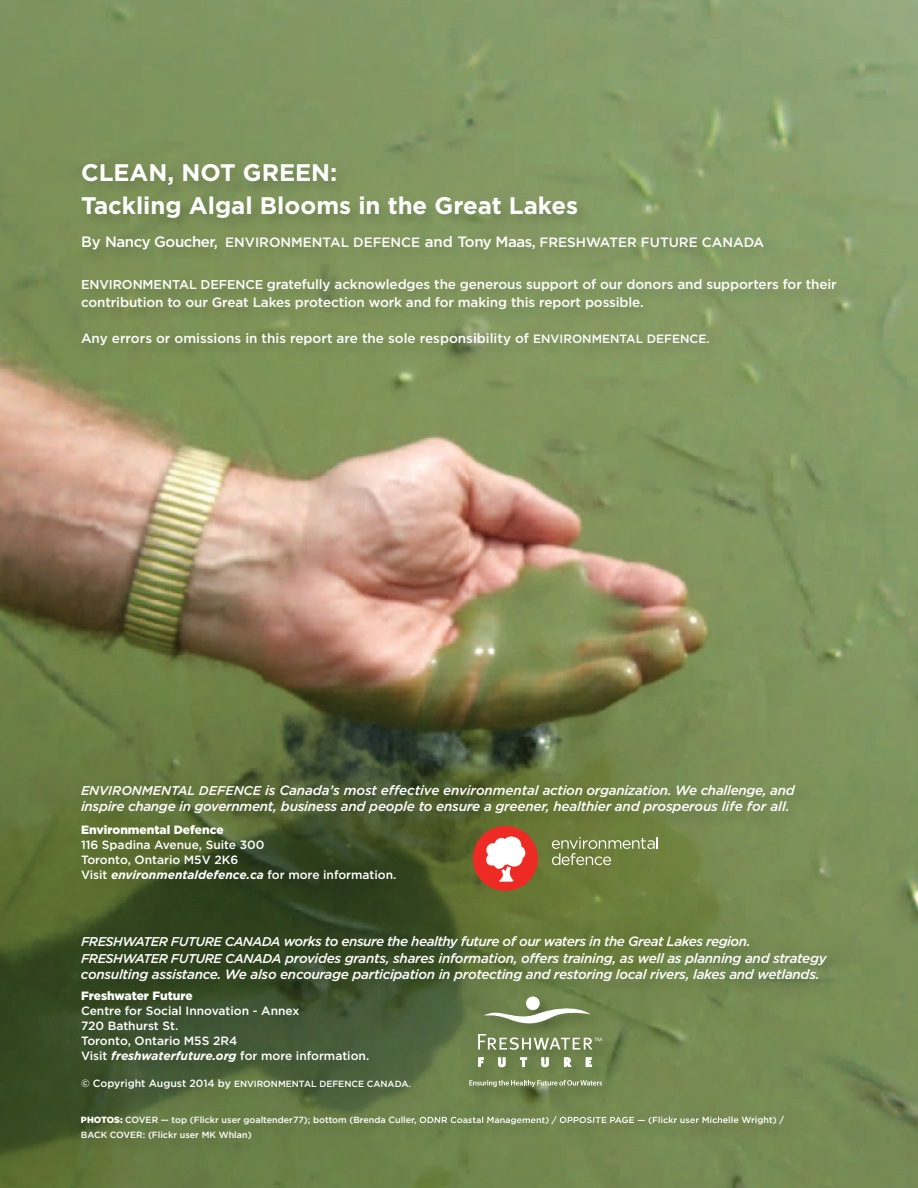
<style>
.page{position:relative;width:918px;height:1188px;background:#fff}
.page>*{position:absolute;margin:0;border:0;box-sizing:border-box;transform-origin:0 0}
.t1{font:700 24px/33px "Gotham";color:#fff}
.t2{font:italic 500 13.5px/16.5px "Gotham";letter-spacing:-.025em;color:#fff}
.t3{font:500 13.5px/18px "Gotham";letter-spacing:-.01em;color:#fff}
.t4{font:500 12px/15px "Gotham";color:#fff}
.t5{font:900 12px "Gotham";color:#fff}
.t6{font:500 9px/15px "Gotham";color:#fff}
.s1{font-size:15px}
.s2{font-size:12.75px}
.s3{font-size:12px}
.s4{font-weight:700;font-style:italic}
.s5{font-size:10.5px}
.s6{font-weight:900}
</style>
<div class="page">
<img style="left:0;top:0;width:918px;height:1188px">
<img style="left:66px;top:153px;width:799px;height:1029px">
<img style="left:414px;top:987px;width:308px;height:134px">
<svg style="left:483px;top:1001px;width:108px;height:25px"></svg>
<div style="left:526px;top:996px;width:14px;height:14px;background:#fff;border-radius:50%"></div>
<svg style="left:478px;top:1034px;width:123px;height:33px;background:#8a9a6f"></svg>
<svg style="left:469px;top:1080px;width:133px;height:7px"></svg>
<div style="left:473px;top:826px;width:65px;height:65px;background:#ee2a25;border-radius:50%"></div>
<svg style="left:486px;top:836px;width:39px;height:46px"></svg>
<svg style="left:552px;top:837px;width:106px;height:28px;background:#85935c"></svg>
<h1 class="t1" style="left:81px;top:156px;width:499px">CLEAN, NOT GREEN:<br>Tackling Algal Blooms in the Great Lakes</h1>
<p class="t3" style="left:81px;top:233px;width:685px"><span class="s1">By Nancy Goucher,</span> ENVIRONMENTAL DEFENCE <span class="s1">and Tony Maas,</span> FRESHWATER FUTURE CANADA</p>
<p class="t3" style="left:81px;top:275px;width:757px"><span class="s2">ENVIRONMENTAL DEFENCE</span> gratefully acknowledges the generous support of our donors and supporters for their contribution to our Great Lakes protection work and for making this report possible.</p>
<p class="t3" style="left:81px;top:329px;width:630px">Any errors or omissions in this report are the sole responsibility of <span class="s3">ENVIRONMENTAL DEFENCE.</span></p>
<p class="t2" style="left:81px;top:782px;width:715px"><span class="s2">ENVIRONMENTAL DEFENCE</span> is Canada’s most effective environmental action organization. We challenge, and inspire change in government, business and people to ensure a greener, healthier and prosperous life for all.</p>
<p class="t5" style="left:81px;top:823px;width:144px">Environmental Defence</p>
<p class="t4" style="left:81px;top:837px;width:317px">116 Spadina Avenue, Suite 300<br>Toronto, Ontario M5V 2K6<br>Visit <span class="s4">environmentaldefence.ca</span> for more information.</p>
<p class="t2" style="left:81px;top:933px;width:747px"><span class="s2">FRESHWATER FUTURE CANADA</span> works to ensure the healthy future of our waters in the Great Lakes region.<br><span class="s2">FRESHWATER FUTURE CANADA</span> provides grants, shares information, offers training, as well as planning and strategy consulting assistance. We also encourage participation in protecting and restoring local rivers, lakes and wetlands.</p>
<p class="t5" style="left:81px;top:989px;width:113px">Freshwater Future</p>
<p class="t4" style="left:81px;top:1003px;width:290px">Centre for Social Innovation - Annex<br>720 Bathurst St.<br>Toronto, Ontario M5S 2R4<br>Visit <span class="s4">freshwaterfuture.org</span> for more information.</p>
<p class="t6" style="left:81px;top:1076px;width:331px"><span class="s5">© Copyright August 2014 by</span> ENVIRONMENTAL DEFENCE CANADA.</p>
<p class="t6" style="left:81px;top:1112px;width:705px"><span class="s6">PHOTOS:</span> COVER — top (Flickr user goaltender77); bottom (Brenda Culler, ODNR Coastal Management) / OPPOSITE PAGE — (Flickr user Michelle Wright) /<br>BACK COVER: (Flickr user MK Whlan)</p>
</div>
